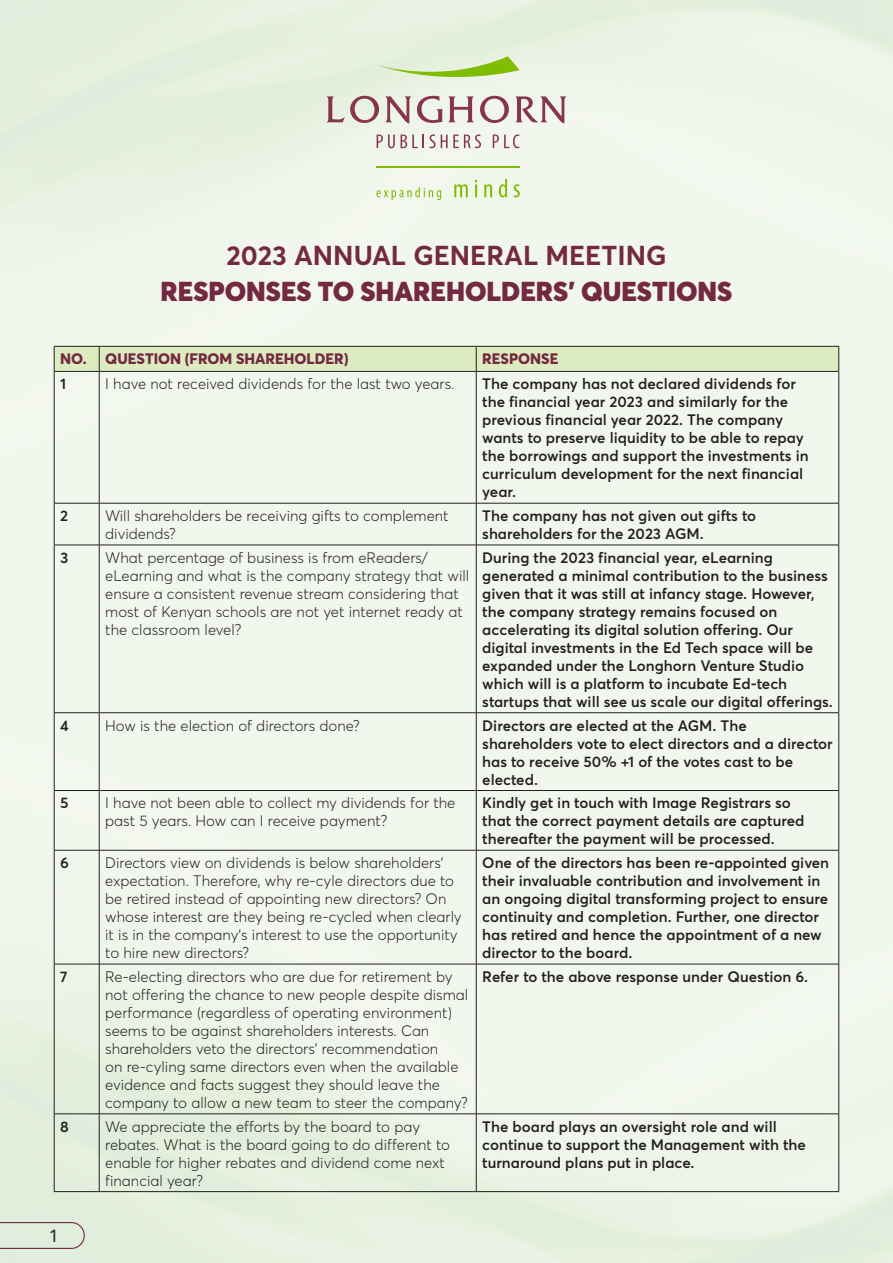
<style>
.page{position:relative;width:893px;height:1263px;background:#fff}
.page>*{position:absolute;margin:0;border:0;box-sizing:border-box;transform-origin:0 0}
.t1{font:900 27px "Averta";color:#732941}
.t2{font:700 27px "Averta";color:#732941}
.t3{font:18px "Averta Demo PE Cutted Demo";color:#231f20}
.t4{font:600 15px/18px "Averta";color:#231f20}
.t5{font:300 15px/18px "Averta";color:#231f20}
.t6{font:800 15px "Averta";color:#732941}
</style>
<div class="page">
<svg style="left:0;top:1222px;width:85px;height:27px;background:#d6dcce"></svg>
<svg style="left:327px;top:96px;width:52px;height:27px"></svg>
<svg style="left:385px;top:96px;width:26px;height:28px"></svg>
<svg style="left:417px;top:96px;width:25px;height:27px"></svg>
<svg style="left:448px;top:96px;width:26px;height:26px"></svg>
<svg style="left:480px;top:96px;width:29px;height:27px"></svg>
<svg style="left:515px;top:96px;width:51px;height:28px"></svg>
<svg style="left:377px;top:135px;width:18px;height:13px"></svg>
<svg style="left:401px;top:134px;width:34px;height:14px"></svg>
<svg style="left:441px;top:134px;width:40px;height:14px"></svg>
<svg style="left:493px;top:134px;width:26px;height:14px"></svg>
<svg style="left:377px;top:56px;width:143px;height:33px;background:#d4e7b6"></svg>
<hr style="left:376px;top:166px;width:144px;height:2px;background:#80bc00">
<svg style="left:376px;top:187px;width:65px;height:13px"></svg>
<svg style="left:454px;top:184px;width:14px;height:13px"></svg>
<svg style="left:475px;top:180px;width:2px;height:17px"></svg>
<svg style="left:484px;top:184px;width:8px;height:13px"></svg>
<svg style="left:499px;top:179px;width:8px;height:18px"></svg>
<svg style="left:513px;top:184px;width:7px;height:13px"></svg>
<svg style="left:54px;top:346px;width:785px;height:25px;background:#d5e2ba"></svg>
<hr style="left:54px;top:371px;width:45px;height:1px;background:#231f20">
<hr style="left:54px;top:372px;width:1px;height:131px;background:#231f20">
<hr style="left:99px;top:371px;width:377px;height:1px;background:#231f20">
<hr style="left:99px;top:372px;width:1px;height:131px;background:#231f20">
<hr style="left:476px;top:371px;width:363px;height:1px;background:#231f20">
<hr style="left:476px;top:372px;width:1px;height:131px;background:#231f20">
<hr style="left:838px;top:372px;width:1px;height:131px;background:#231f20">
<hr style="left:54px;top:503px;width:45px;height:1px;background:#231f20">
<hr style="left:54px;top:503px;width:1px;height:42px;background:#231f20">
<hr style="left:99px;top:503px;width:377px;height:1px;background:#231f20">
<hr style="left:99px;top:503px;width:1px;height:42px;background:#231f20">
<hr style="left:476px;top:503px;width:363px;height:1px;background:#231f20">
<hr style="left:476px;top:503px;width:1px;height:42px;background:#231f20">
<hr style="left:838px;top:503px;width:1px;height:42px;background:#231f20">
<hr style="left:54px;top:545px;width:45px;height:1px;background:#231f20">
<hr style="left:54px;top:545px;width:1px;height:167px;background:#231f20">
<hr style="left:99px;top:545px;width:377px;height:1px;background:#231f20">
<hr style="left:99px;top:545px;width:1px;height:167px;background:#231f20">
<hr style="left:476px;top:545px;width:363px;height:1px;background:#231f20">
<hr style="left:476px;top:545px;width:1px;height:167px;background:#231f20">
<hr style="left:838px;top:545px;width:1px;height:167px;background:#231f20">
<hr style="left:54px;top:712px;width:45px;height:1px;background:#231f20">
<hr style="left:54px;top:713px;width:1px;height:77px;background:#231f20">
<hr style="left:99px;top:712px;width:377px;height:1px;background:#231f20">
<hr style="left:99px;top:713px;width:1px;height:77px;background:#231f20">
<hr style="left:476px;top:712px;width:363px;height:1px;background:#231f20">
<hr style="left:476px;top:713px;width:1px;height:77px;background:#231f20">
<hr style="left:838px;top:713px;width:1px;height:77px;background:#231f20">
<hr style="left:54px;top:790px;width:45px;height:1px;background:#231f20">
<hr style="left:54px;top:791px;width:1px;height:59px;background:#231f20">
<hr style="left:99px;top:790px;width:377px;height:1px;background:#231f20">
<hr style="left:99px;top:791px;width:1px;height:59px;background:#231f20">
<hr style="left:476px;top:790px;width:363px;height:1px;background:#231f20">
<hr style="left:476px;top:791px;width:1px;height:59px;background:#231f20">
<hr style="left:838px;top:791px;width:1px;height:59px;background:#231f20">
<hr style="left:54px;top:850px;width:45px;height:1px;background:#231f20">
<hr style="left:54px;top:850px;width:1px;height:114px;background:#231f20">
<hr style="left:99px;top:850px;width:377px;height:1px;background:#231f20">
<hr style="left:99px;top:850px;width:1px;height:114px;background:#231f20">
<hr style="left:476px;top:850px;width:363px;height:1px;background:#231f20">
<hr style="left:476px;top:850px;width:1px;height:114px;background:#231f20">
<hr style="left:838px;top:850px;width:1px;height:114px;background:#231f20">
<hr style="left:54px;top:964px;width:45px;height:1px;background:#231f20">
<hr style="left:54px;top:964px;width:1px;height:150px;background:#231f20">
<hr style="left:99px;top:964px;width:377px;height:1px;background:#231f20">
<hr style="left:99px;top:964px;width:1px;height:150px;background:#231f20">
<hr style="left:476px;top:964px;width:363px;height:1px;background:#231f20">
<hr style="left:476px;top:964px;width:1px;height:150px;background:#231f20">
<hr style="left:838px;top:964px;width:1px;height:150px;background:#231f20">
<hr style="left:54px;top:1113px;width:45px;height:1px;background:#231f20">
<hr style="left:54px;top:1114px;width:1px;height:77px;background:#231f20">
<hr style="left:99px;top:1113px;width:377px;height:1px;background:#231f20">
<hr style="left:99px;top:1114px;width:1px;height:77px;background:#231f20">
<hr style="left:476px;top:1113px;width:363px;height:1px;background:#231f20">
<hr style="left:476px;top:1114px;width:1px;height:77px;background:#231f20">
<hr style="left:838px;top:1114px;width:1px;height:77px;background:#231f20">
<hr style="left:54px;top:1191px;width:45px;height:1px;background:#231f20">
<hr style="left:99px;top:1191px;width:377px;height:1px;background:#231f20">
<hr style="left:476px;top:1191px;width:363px;height:1px;background:#231f20">
<p class="t2" style="left:227px;top:238px;width:441px">2023 ANNUAL GENERAL MEETING</p>
<p class="t1" style="left:161px;top:274px;width:573px">RESPONSES TO SHAREHOLDERS' QUESTIONS</p>
<p class="t6" style="left:60px;top:349px;width:28px">NO.</p>
<p class="t6" style="left:105px;top:349px;width:245px">QUESTION (FROM SHAREHOLDER)</p>
<p class="t6" style="left:482px;top:349px;width:78px">RESPONSE</p>
<p class="t4" style="left:60px;top:375px;width:7px">1</p>
<p class="t5" style="left:105px;top:375px;width:351px">I have not received dividends for the last two years.</p>
<p class="t4" style="left:482px;top:375px;width:328px">The company has not declared dividends for the financial year 2023 and similarly for the previous financial year 2022. The company wants to preserve liquidity to be able to repay the borrowings and support the investments in curriculum development for the next financial year.</p>
<p class="t4" style="left:60px;top:506px;width:9px">2</p>
<p class="t5" style="left:105px;top:507px;width:345px">Will shareholders be receiving gifts to complement dividends?</p>
<p class="t4" style="left:482px;top:506px;width:275px">The company has not given out gifts to shareholders for the 2023 AGM.</p>
<p class="t4" style="left:60px;top:548px;width:10px">3</p>
<p class="t5" style="left:105px;top:548px;width:365px">What percentage of business is from eReaders/ eLearning and what is the company strategy that will ensure a consistent revenue stream considering that most of Kenyan schools are not yet internet ready at the classroom level?</p>
<p class="t4" style="left:482px;top:548px;width:352px">During the 2023 financial year, eLearning generated a minimal contribution to the business given that it was still at infancy stage. However, the company strategy remains focused on accelerating its digital solution offering. Our digital investments in the Ed Tech space will be expanded under the Longhorn Venture Studio which will is a platform to incubate Ed-tech startups that will see us scale our digital offerings.</p>
<p class="t4" style="left:60px;top:716px;width:10px">4</p>
<p class="t5" style="left:105px;top:716px;width:256px">How is the election of directors done?</p>
<p class="t4" style="left:482px;top:716px;width:352px">Directors are elected at the AGM. The shareholders vote to elect directors and a director has to receive 50% +1 of the votes cast to be elected.</p>
<p class="t4" style="left:60px;top:794px;width:10px">5</p>
<p class="t5" style="left:105px;top:794px;width:352px">I have not been able to collect my dividends for the past 5 years. How can I receive payment?</p>
<p class="t4" style="left:482px;top:794px;width:324px">Kindly get in touch with Image Registrars so that the correct payment details are captured thereafter the payment will be processed.</p>
<p class="t4" style="left:60px;top:853px;width:10px">6</p>
<p class="t5" style="left:105px;top:854px;width:358px">Directors view on dividends is below shareholders’ expectation. Therefore, why re-cyle directors due to be retired instead of appointing new directors? On whose interest are they being re-cycled when clearly it is in the company’s interest to use the opportunity to hire new directors?</p>
<p class="t4" style="left:482px;top:853px;width:348px">One of the directors has been re-appointed given their invaluable contribution and involvement in an ongoing digital transforming project to ensure continuity and completion. Further, one director has retired and hence the appointment of a new director to the board.</p>
<p class="t4" style="left:60px;top:967px;width:9px">7</p>
<p class="t5" style="left:105px;top:967px;width:364px">Re-electing directors who are due for retirement by not offering the chance to new people despite dismal performance (regardless of operating environment) seems to be against shareholders interests. Can shareholders veto the directors’ recommendation<br>on re-cyling same directors even when the available evidence and facts suggest they should leave the company to allow a new team to steer the company?</p>
<p class="t4" style="left:482px;top:967px;width:327px">Refer to the above response under Question 6.</p>
<p class="t4" style="left:60px;top:1117px;width:10px">8</p>
<p class="t5" style="left:105px;top:1117px;width:346px">We appreciate the efforts by the board to pay rebates. What is the board going to do different to enable for higher rebates and dividend come next financial year?</p>
<p class="t4" style="left:482px;top:1117px;width:325px">The board plays an oversight role and will continue to support the Management with the turnaround plans put in place.</p>
<p class="t3" style="left:50px;top:1224px;width:8px">1</p>
</div>
